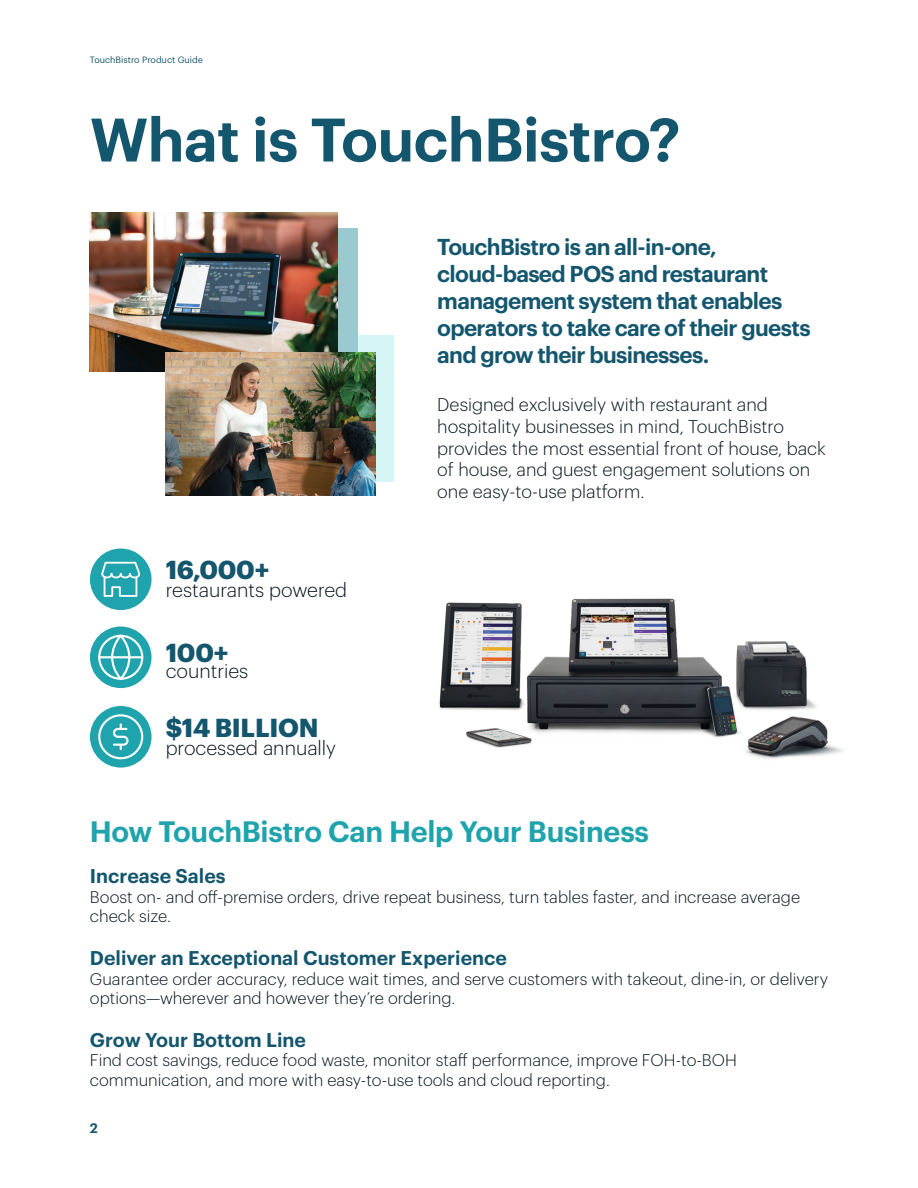
<style>
.page{position:relative;width:918px;height:1188px;background:#fff}
.page>*{position:absolute;margin:0;border:0;box-sizing:border-box;transform-origin:0 0}
.Headers{font:600 60px "Graphik";letter-spacing:-.01em;color:#14566e}
.Sub-Headers{font:600 28.8px "Graphik";letter-spacing:-.01em;color:#1fa3ac}
.Sub-Headers__Level_2{font:700 25.5px "Graphik";letter-spacing:-.01em;color:#14566e}
.Opening_Paragraph{font:600 22.5px/27px "Graphik";letter-spacing:-.03em;color:#14566e}
.FAQ-Misc_Headers{font:600 19.5px "Graphik";color:#14566e}
.Sub-Headers__Level_2-2{font:300 19.5px "Graphik";color:#06171d}
.Standard_Text{font:300 18px/21.6px "Graphik";color:#06171d}
.FAQ-Misc_Text{font:300 16.5px/19.8px "Graphik";color:#06171d}
.t1{font:600 13.5px "Graphik";color:#14566e}
.t2{font:9px "Graphik";color:#14566e}
</style>
<div class="page">
<div style="left:90px;top:549px;width:62px;height:61px;background:#1fa3ac;border-radius:50%"></div>
<div style="left:300px;top:335px;width:94px;height:147px;background:#d6f5f5"></div>
<svg style="left:101px;top:562px;width:39px;height:35px"></svg>
<img style="left:439px;top:598px;width:404px;height:161px">
<div style="left:90px;top:627px;width:62px;height:61px;background:#1fa3ac;border-radius:50%"></div>
<div style="left:90px;top:706px;width:62px;height:62px;background:#1fa3ac;border-radius:50%"></div>
<svg style="left:98px;top:635px;width:45px;height:45px"></svg>
<svg style="left:98px;top:714px;width:45px;height:45px"></svg>
<div style="left:324px;top:228px;width:33px;height:162px;background:#9ac9d0"></div>
<img style="left:90px;top:213px;width:247px;height:158px">
<img style="left:166px;top:352px;width:210px;height:144px">
<p class="t2" style="left:90px;top:53px;width:115px">TouchBistro Product Guide</p>
<p class="Headers" style="left:90px;top:94px;width:592px">What is TouchBistro?</p>
<p class="Sub-Headers__Level_2" style="left:166px;top:550px;width:105px">16,000+</p>
<p class="Sub-Headers__Level_2-2" style="left:166px;top:576px;width:183px">restaurants powered</p>
<p class="Sub-Headers__Level_2" style="left:166px;top:633px;width:64px">100+</p>
<p class="Sub-Headers__Level_2-2" style="left:166px;top:657px;width:84px">countries</p>
<p class="Sub-Headers__Level_2" style="left:166px;top:708px;width:154px">$14 BILLION</p>
<p class="Sub-Headers__Level_2-2" style="left:166px;top:734px;width:172px">processed annually</p>
<p class="Opening_Paragraph" style="left:437px;top:231px;width:375px">TouchBistro is an all-in-one, cloud-based POS and restaurant management system that enables operators to take care of their guests and grow their businesses.</p>
<p class="Standard_Text" style="left:437px;top:393px;width:390px">Designed exclusively with restaurant and hospitality businesses in mind, TouchBistro provides the most essential front of house, back of house, and guest engagement solutions on one easy-to-use platform.</p>
<p class="Sub-Headers" style="left:90px;top:810px;width:561px">How TouchBistro Can Help Your Business</p>
<p class="FAQ-Misc_Headers" style="left:90px;top:861px;width:137px">Increase Sales</p>
<p class="FAQ-Misc_Text" style="left:90px;top:885px;width:712px">Boost on- and off-premise orders, drive repeat business, turn tables faster, and increase average check size.</p>
<p class="FAQ-Misc_Headers" style="left:90px;top:943px;width:418px">Deliver an Exceptional Customer Experience</p>
<p class="FAQ-Misc_Text" style="left:90px;top:967px;width:740px">Guarantee order accuracy, reduce wait times, and serve customers with takeout, dine-in, or delivery options—wherever and however they’re ordering.</p>
<p class="FAQ-Misc_Headers" style="left:90px;top:1025px;width:218px">Grow Your Bottom Line</p>
<p class="FAQ-Misc_Text" style="left:90px;top:1049px;width:648px">Find cost savings, reduce food waste, monitor staff performance, improve FOH-to-BOH communication, and more with easy-to-use tools and cloud reporting.</p>
<p class="t1" style="left:90px;top:1118px;width:10px">2</p>
</div>
